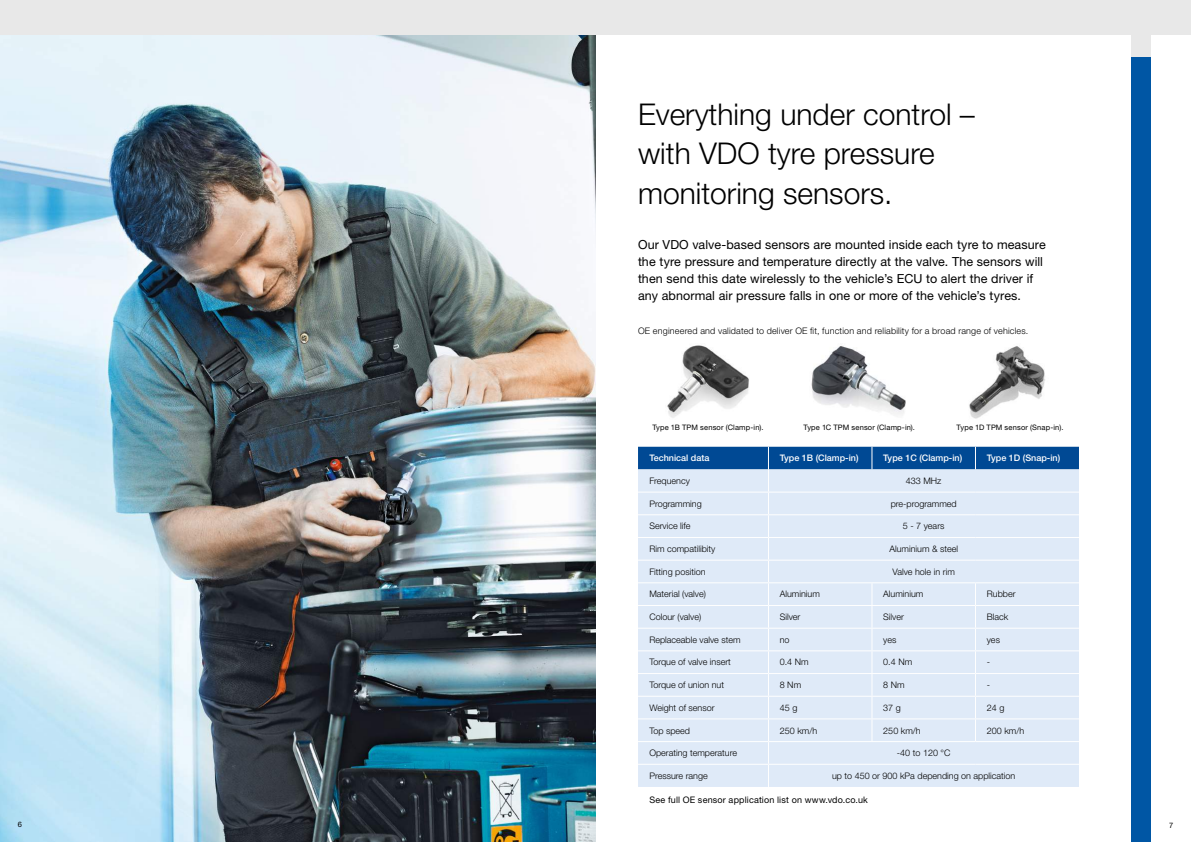
<style>
.page{position:relative;width:1191px;height:842px;background:#fff}
.page>*{position:absolute;margin:0;border:0;box-sizing:border-box;transform-origin:0 0}
.t1{font:300 30px/39.5px "Helvetica Neue LT Pro";color:#000}
.t2{font:12.5px/16.9px "Helvetica Neue LT Pro";letter-spacing:.005em;color:#000}
.t3{font:300 9px "Helvetica Neue LT Pro";color:#000}
.t4{font:300 9px "Helvetica Neue LT Pro";letter-spacing:.02em;color:#000}
.t5{font:500 9px "Helvetica Neue LT Pro";color:#fff}
.t6{font:9px "Helvetica Neue LT Pro";letter-spacing:.02em;color:#000}
.t7{font:7.5px "Helvetica Neue LT Pro";letter-spacing:.02em;color:#000}
</style>
<div class="page">
<img style="left:667px;top:345px;width:82px;height:73px">
<img style="left:811px;top:346px;width:95px;height:68px">
<img style="left:969px;top:346px;width:76px;height:73px">
<img style="left:0;top:34px;width:595px;height:808px">
<svg style="left:638px;top:447px;width:441px;height:340px;background:#d1e0f1"></svg>
<hr style="left:872px;top:764px;width:103px;height:1px;background:#fff">
<hr style="left:975px;top:764px;width:104px;height:1px;background:#fff">
<div style="left:1131px;top:57px;width:20px;height:785px;background:#0056a4"></div>
<div style="left:0;top:0;width:1191px;height:34px;background:#e8e8e8"></div>
<div style="left:1131px;top:34px;width:20px;height:23px;background:#e8e8e8"></div>
<h1 class="t1" style="left:638px;top:94px;width:338px">Everything under control – with VDO tyre pressure monitoring sensors.</h1>
<p class="t2" style="left:638px;top:236px;width:409px">Our VDO valve-based sensors are mounted inside each tyre to measure the tyre pressure and temperature directly at the valve. The sensors will then send this date wirelessly to the vehicle’s ECU to alert the driver if any abnormal air pressure falls in one or more of the vehicle’s tyres.</p>
<p class="t4" style="left:638px;top:325px;width:392px">OE engineered and validated to deliver OE fit, function and reliability for a broad range of vehicles.</p>
<p class="t7" style="left:652px;top:422px;width:113px">Type 1B TPM sensor (Clamp-in).</p>
<p class="t7" style="left:803px;top:422px;width:113px">Type 1C TPM sensor (Clamp-in).</p>
<p class="t7" style="left:956px;top:422px;width:108px">Type 1D TPM sensor (Snap-in).</p>
<p class="t5" style="left:649px;top:453px;width:62px">Technical data</p>
<p class="t5" style="left:780px;top:453px;width:80px">Type 1B (Clamp-in)</p>
<p class="t5" style="left:883px;top:453px;width:80px">Type 1C (Clamp-in)</p>
<p class="t5" style="left:986px;top:453px;width:75px">Type 1D (Snap-in)</p>
<p class="t3" style="left:649px;top:475px;width:42px">Frequency</p>
<p class="t3" style="left:906px;top:475px;width:37px">433 MHz</p>
<p class="t3" style="left:649px;top:498px;width:54px">Programming</p>
<p class="t3" style="left:890px;top:498px;width:68px">pre-programmed</p>
<p class="t3" style="left:649px;top:521px;width:43px">Service life</p>
<p class="t3" style="left:903px;top:521px;width:43px">5 - 7 years</p>
<p class="t3" style="left:649px;top:543px;width:67px">Rim compatilibity</p>
<p class="t3" style="left:889px;top:543px;width:70px">Aluminium &amp; steel</p>
<p class="t3" style="left:649px;top:566px;width:58px">Fitting position</p>
<p class="t3" style="left:892px;top:566px;width:64px">Valve hole in rim</p>
<p class="t3" style="left:649px;top:589px;width:58px">Material (valve)</p>
<p class="t3" style="left:780px;top:589px;width:42px">Aluminium</p>
<p class="t3" style="left:883px;top:589px;width:42px">Aluminium</p>
<p class="t3" style="left:986px;top:589px;width:30px">Rubber</p>
<p class="t3" style="left:649px;top:611px;width:53px">Colour (valve)</p>
<p class="t3" style="left:780px;top:611px;width:22px">Silver</p>
<p class="t3" style="left:883px;top:611px;width:22px">Silver</p>
<p class="t3" style="left:986px;top:611px;width:23px">Black</p>
<p class="t3" style="left:649px;top:634px;width:93px">Replaceable valve stem</p>
<p class="t3" style="left:780px;top:634px;width:11px">no</p>
<p class="t3" style="left:883px;top:634px;width:15px">yes</p>
<p class="t3" style="left:986px;top:634px;width:15px">yes</p>
<p class="t3" style="left:649px;top:657px;width:83px">Torque of valve insert</p>
<p class="t3" style="left:780px;top:657px;width:30px">0.4 Nm</p>
<p class="t3" style="left:883px;top:657px;width:30px">0.4 Nm</p>
<p class="t3" style="left:986px;top:657px;width:5px">-</p>
<p class="t3" style="left:649px;top:679px;width:76px">Torque of union nut</p>
<p class="t3" style="left:780px;top:679px;width:23px">8 Nm</p>
<p class="t3" style="left:883px;top:679px;width:23px">8 Nm</p>
<p class="t3" style="left:986px;top:679px;width:5px">-</p>
<p class="t3" style="left:649px;top:702px;width:67px">Weight of sensor</p>
<p class="t3" style="left:780px;top:702px;width:19px">45 g</p>
<p class="t3" style="left:883px;top:702px;width:19px">37 g</p>
<p class="t3" style="left:986px;top:702px;width:19px">24 g</p>
<p class="t3" style="left:649px;top:725px;width:42px">Top speed</p>
<p class="t3" style="left:780px;top:725px;width:39px">250 km/h</p>
<p class="t3" style="left:883px;top:725px;width:39px">250 km/h</p>
<p class="t3" style="left:986px;top:725px;width:39px">200 km/h</p>
<p class="t3" style="left:649px;top:747px;width:89px">Operating temperature</p>
<p class="t3" style="left:897px;top:747px;width:55px">-40 to 120 °C</p>
<p class="t3" style="left:649px;top:770px;width:60px">Pressure range</p>
<p class="t3" style="left:832px;top:770px;width:185px">up to 450 or 900 kPa depending on application</p>
<p class="t6" style="left:649px;top:794px;width:220px">See full OE sensor application list on www.vdo.co.uk</p>
<p class="t7" style="left:18px;top:820px;width:6px">6</p>
<p class="t7" style="left:1169px;top:820px;width:6px">7</p>
</div>
